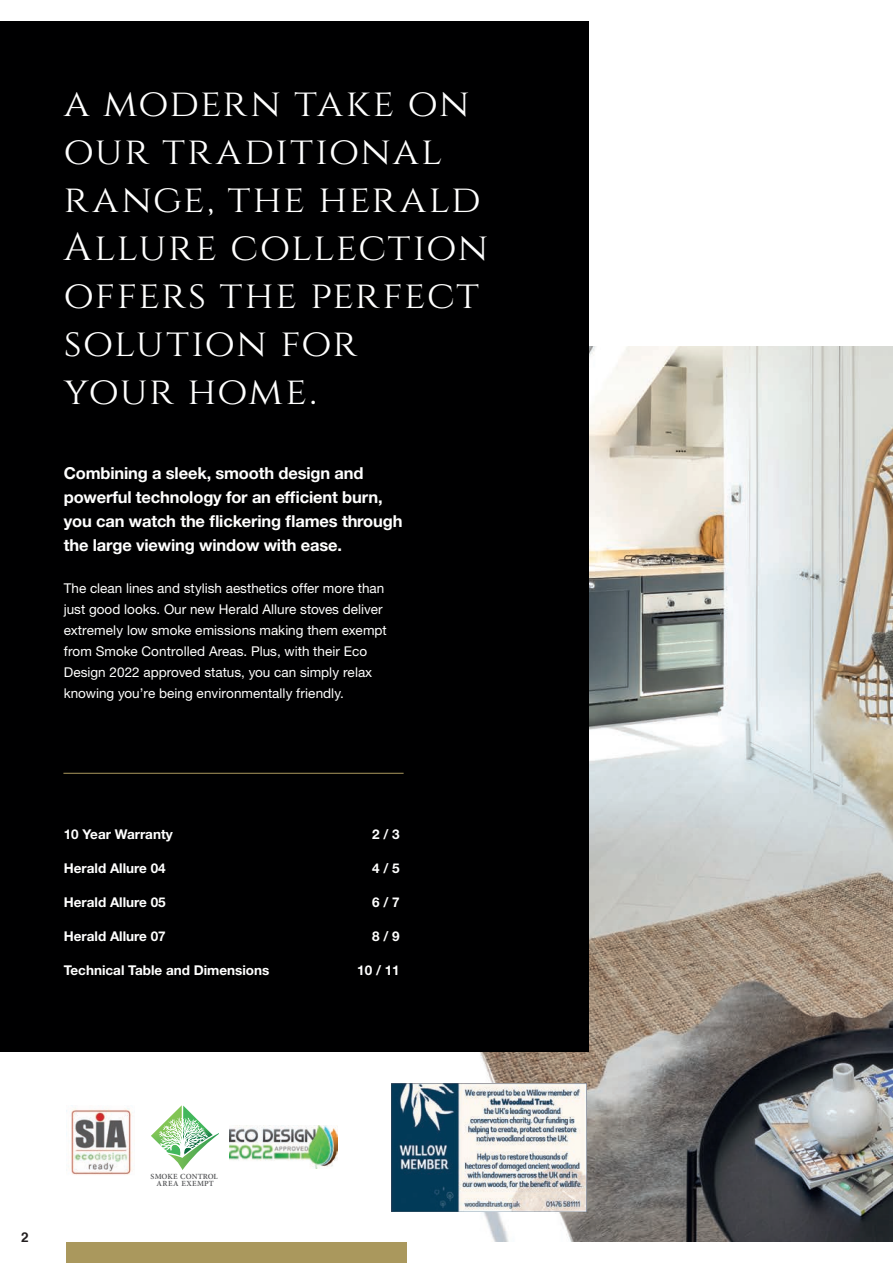
<style>
.page{position:relative;width:893px;height:1263px;background:#fff}
.page>*{position:absolute;margin:0;border:0;box-sizing:border-box;transform-origin:0 0}
.t1{font:39px/48px "Cinzel";letter-spacing:.035em;color:#fff}
.t2{font:700 16.5px/24px "Helvetica Neue";letter-spacing:-.01em;color:#fff}
.t3{font:13.5px/21px "Helvetica Neue";color:#fff}
.t4{font:700 13.5px "Helvetica Neue";color:#fff}
.t5{font:700 13.5px "Helvetica";color:#231f20}
.t6{font:600 7.8px/7.2px "Minion Pro";letter-spacing:.02em;color:#57585a;text-align:center}
</style>
<div class="page">
<img style="left:459px;top:347px;width:434px;height:895px">
<div style="left:0;top:21px;width:588px;height:1031px;background:#000001"></div>
<hr style="left:63px;top:773px;width:341px;height:1px;background:#aa985d">
<div style="left:66px;top:1242px;width:340px;height:21px;background:#aa985d"></div>
<img style="left:66px;top:1105px;width:67px;height:70px">
<img style="left:229px;top:1126px;width:109px;height:42px">
<svg style="left:151px;top:1117px;width:68px;height:53px"></svg>
<img style="left:392px;top:1084px;width:195px;height:127px">
<h1 class="t1" style="left:64px;top:81px;width:426px">a modern take on our traditional range, the herald<br>Allure collection offers the perfect solution for<br>your home.</h1>
<p class="t2" style="left:64px;top:460px;width:340px">Combining a sleek, smooth design and powerful technology for an efficient burn, you can watch the flickering flames through the large viewing window with ease.</p>
<p class="t3" style="left:64px;top:577px;width:325px">The clean lines and stylish aesthetics offer more than just good looks. Our new Herald Allure stoves deliver extremely low smoke emissions making them exempt from Smoke Controlled Areas. Plus, with their Eco Design 2022 approved status, you can simply relax knowing you’re being environmentally friendly.</p>
<p class="t4" style="left:64px;top:826px;width:111px">10 Year Warranty</p>
<p class="t4" style="left:372px;top:826px;width:29px">2 / 3</p>
<p class="t4" style="left:64px;top:860px;width:103px">Herald Allure 04</p>
<p class="t4" style="left:372px;top:860px;width:29px">4 / 5</p>
<p class="t4" style="left:64px;top:894px;width:103px">Herald Allure 05</p>
<p class="t4" style="left:372px;top:894px;width:29px">6 / 7</p>
<p class="t4" style="left:64px;top:927px;width:103px">Herald Allure 07</p>
<p class="t4" style="left:372px;top:927px;width:29px">8 / 9</p>
<p class="t4" style="left:64px;top:961px;width:207px">Technical Table and Dimensions</p>
<p class="t4" style="left:357px;top:961px;width:44px">10 / 11</p>
<p class="t5" style="left:21px;top:1226px;width:9px">2</p>
<p class="t6" style="left:151px;top:1172px;width:69px">SMOKE CONTROL<br>AREA EXEMPT</p>
</div>
